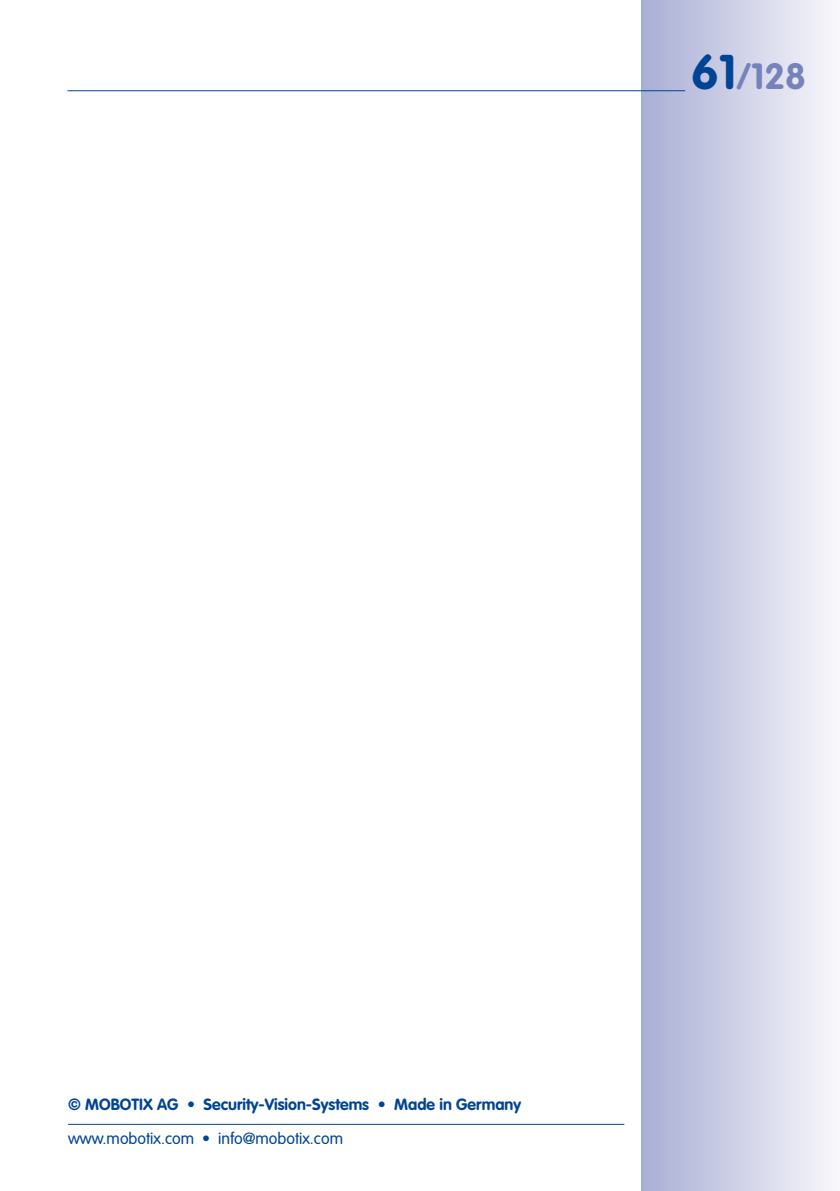
<style>
.page{position:relative;width:840px;height:1191px;background:#fff}
.page>*{position:absolute;margin:0;border:0;box-sizing:border-box;transform-origin:0 0}
.t1{font:700 36px "VAG Rounded LT Pro";color:#7683bb}
.t2{font:700 16px "VAG Rounded LT Pro";color:#004494}
.t3{font:300 16px "VAG Rounded LT Pro";color:#004494}
.s1{font-size:48px;color:#004494}
</style>
<div class="page">
<div style="left:641px;top:0;width:198px;height:1191px;background:linear-gradient(to right,#a9add4,#f7f7fb)"></div>
<hr style="left:67px;top:90px;width:617px;height:1px;background:#004494">
<hr style="left:68px;top:1123px;width:556px;height:1px;background:#004494">
<h1 class="t1" style="left:690px;top:53px;width:116px"><span class="s1">61</span>/128</h1>
<p class="t2" style="left:68px;top:1094px;width:454px">© MOBOTIX AG • Security-Vision-Systems • Made in Germany</p>
<p class="t3" style="left:68px;top:1129px;width:276px">www.mobotix.com • info@mobotix.com</p>
</div>
